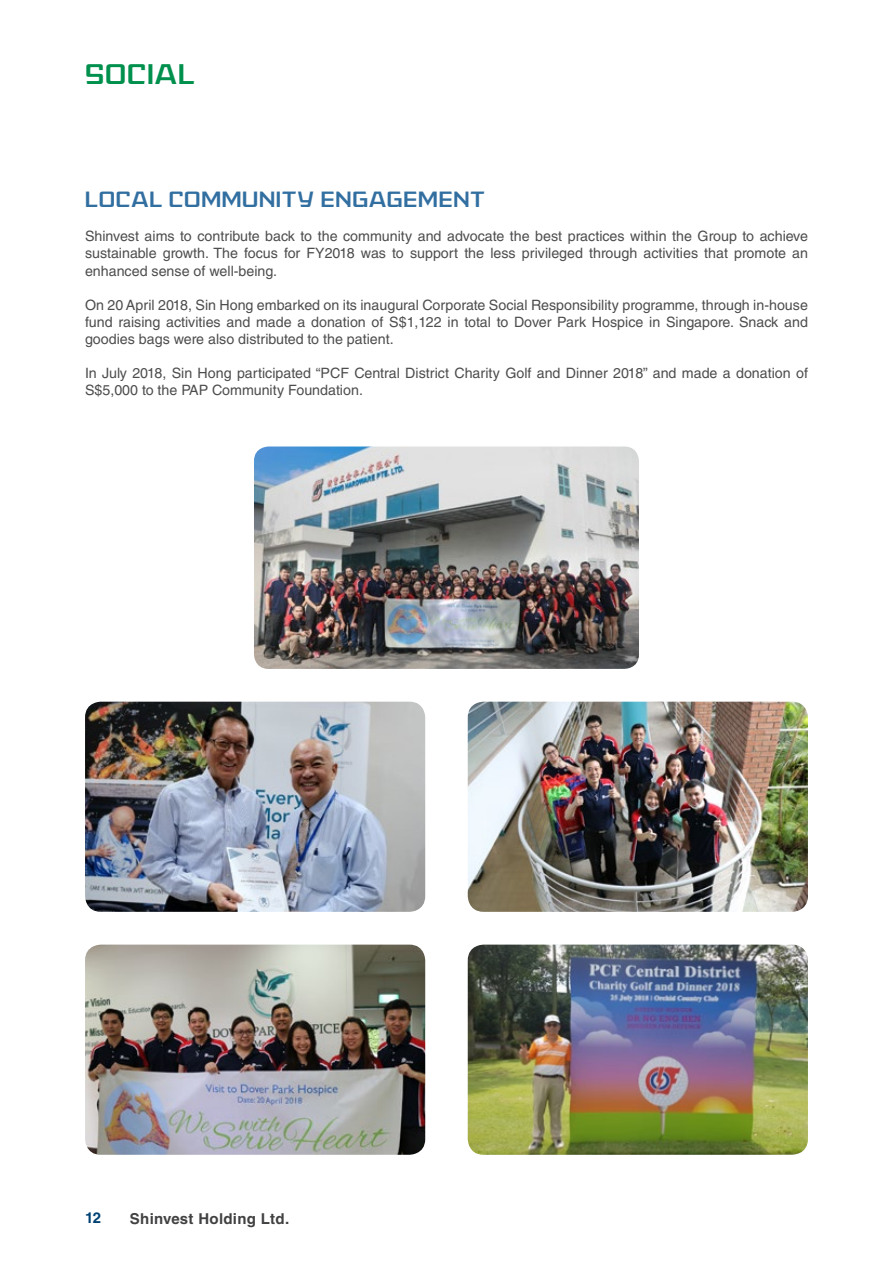
<style>
.page{position:relative;width:893px;height:1263px;background:#fff}
.page>*{position:absolute;margin:0;border:0;box-sizing:border-box;transform-origin:0 0}
.t1{font:27px "American Captain Patrius 02 FRE";color:#00904d}
.t2{font:21px "American Captain Patrius 02 FRE";letter-spacing:.03em;color:#326fa1}
.t3{font:700 15px "Helvetica LT Std";letter-spacing:.02em;color:#414042}
.t4{font:700 15px "Helvetica LT Std";color:#004274}
.t5{font:14.25px/17.1px "Helvetica LT Std";color:#4d4d4f;text-align:justify}
</style>
<div class="page">
<img style="left:254px;top:446px;width:385px;height:223px">
<img style="left:85px;top:702px;width:340px;height:210px">
<img style="left:85px;top:944px;width:340px;height:211px">
<img style="left:468px;top:702px;width:340px;height:210px">
<img style="left:468px;top:944px;width:340px;height:211px">
<h1 class="t1" style="left:85px;top:57px;width:109px">SOCIAL</h1>
<h2 class="t2" style="left:85px;top:186px;width:136px">LOCAL COMMU</h2>
<h2 class="t2" style="left:259px;top:186px;width:227px">NITY ENGAGEMENT</h2>
<p class="t5" style="left:85px;top:228px;width:724px">Shinvest aims to contribute back to the community and advocate the best practices within the Group to achieve sustainable growth. The focus for FY2018 was to support the less privileged through activities that promote an enhanced sense of well-being.</p>
<p class="t5" style="left:85px;top:296px;width:724px">On 20 April 2018, Sin Hong embarked on its inaugural Corporate Social Responsibility programme, through in-house fund raising activities and made a donation of S$1,122 in total to Dover Park Hospice in Singapore. Snack and goodies bags were also distributed to the patient.</p>
<p class="t5" style="left:85px;top:365px;width:724px">I n July 2018, Sin Hong participated “PCF Central District Charity Golf and Dinner 2018” and made a donation of<br>S$5,000 to the PAP Community Foundation.</p>
<p class="t4" style="left:85px;top:1208px;width:18px">12</p>
<p class="t3" style="left:130px;top:1210px;width:161px">Shinvest Holding Ltd.</p>
</div>
